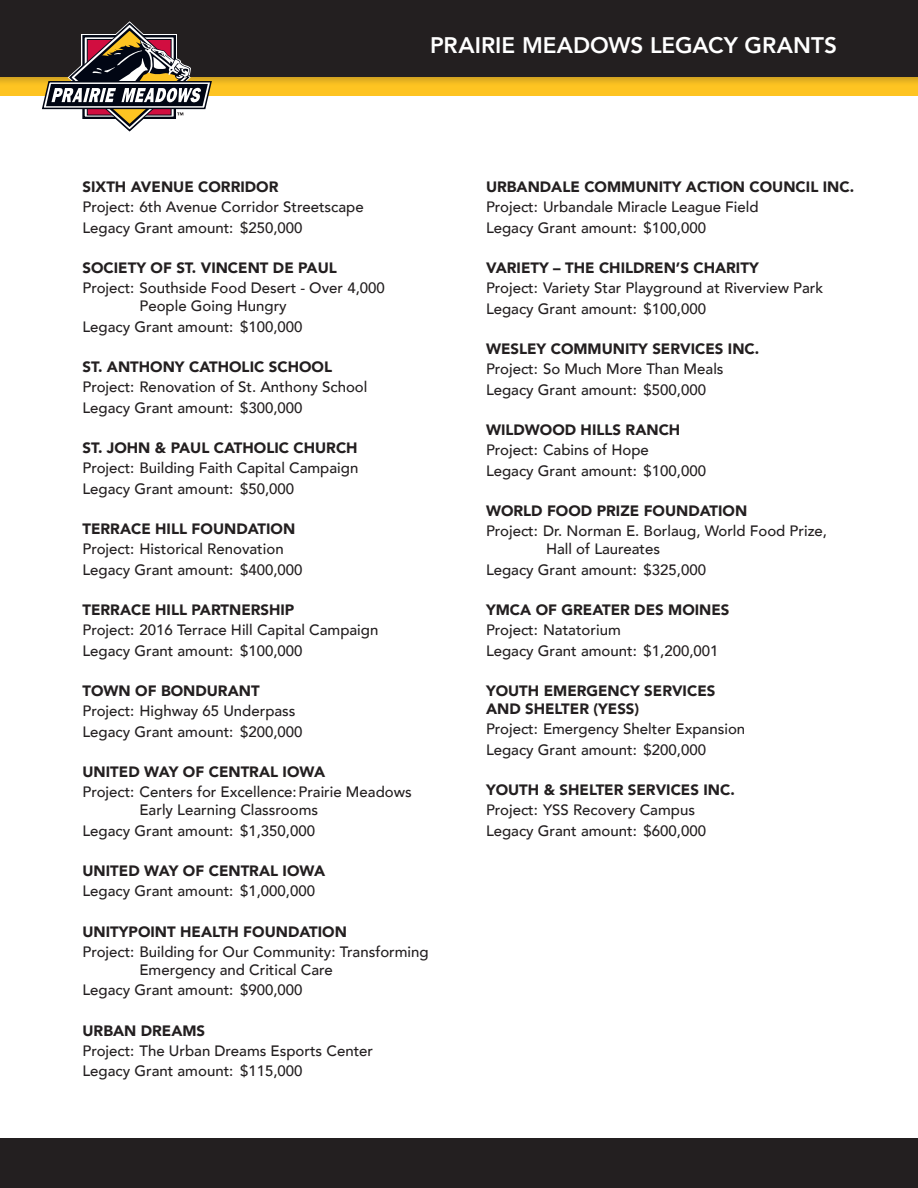
<style>
.page{position:relative;width:918px;height:1188px;background:#fff}
.page>*{position:absolute;margin:0;border:0;box-sizing:border-box;transform-origin:0 0}
.t1{font:800 22.5px "Avenir";color:#fff}
.PROJECT{font:500 15px/18px "Avenir";color:#231f20}
.LEGACY{font:500 15px "Avenir";color:#231f20}
.Legacy_Grant_Recipie{font:900 15px/18px "Avenir";color:#231f20}
</style>
<div class="page">
<div style="left:0;top:77px;width:918px;height:19px;background:#fec422"></div>
<div style="left:0;top:0;width:918px;height:87px;background:#231f20;opacity:.25"></div>
<div style="left:0;top:0;width:918px;height:77px;background:#231f20"></div>
<div style="left:0;top:1138px;width:918px;height:50px;background:#231f20"></div>
<svg style="left:42px;top:21px;width:170px;height:111px"></svg>
<h1 class="t1" style="left:430px;top:27px;width:408px">PRAIRIE MEADOWS LEGACY GRANTS</h1>
<p class="Legacy_Grant_Recipie" style="left:82px;top:177px;width:197px">SIXTH AVENUE CORRIDOR</p>
<p class="PROJECT" style="left:82px;top:197px;width:283px">Project: 6th Avenue Corridor Streetscape</p>
<p class="LEGACY" style="left:82px;top:214px;width:222px">Legacy Grant amount: $250,000</p>
<p class="Legacy_Grant_Recipie" style="left:82px;top:258px;width:256px">SOCIETY OF ST. VINCENT DE PAUL</p>
<p class="PROJECT" style="left:140px;top:278px;width:247px;text-indent:-57px">Project: Southside Food Desert - Over 4,000<br>People Going Hungry</p>
<p class="LEGACY" style="left:82px;top:313px;width:222px">Legacy Grant amount: $100,000</p>
<p class="Legacy_Grant_Recipie" style="left:82px;top:357px;width:251px">ST. ANTHONY CATHOLIC SCHOOL</p>
<p class="PROJECT" style="left:82px;top:377px;width:286px">Project: Renovation of St. Anthony School</p>
<p class="LEGACY" style="left:82px;top:394px;width:222px">Legacy Grant amount: $300,000</p>
<p class="Legacy_Grant_Recipie" style="left:82px;top:438px;width:277px">ST. JOHN &amp; PAUL CATHOLIC CHURCH</p>
<p class="PROJECT" style="left:82px;top:458px;width:277px">Project: Building Faith Capital Campaign</p>
<p class="LEGACY" style="left:82px;top:475px;width:213px">Legacy Grant amount: $50,000</p>
<p class="Legacy_Grant_Recipie" style="left:82px;top:519px;width:214px">TERRACE HILL FOUNDATION</p>
<p class="PROJECT" style="left:82px;top:539px;width:203px">Project: Historical Renovation</p>
<p class="LEGACY" style="left:82px;top:556px;width:222px">Legacy Grant amount: $400,000</p>
<p class="Legacy_Grant_Recipie" style="left:82px;top:600px;width:213px">TERRACE HILL PARTNERSHIP</p>
<p class="PROJECT" style="left:82px;top:620px;width:297px">Project: 2016 Terrace Hill Capital Campaign</p>
<p class="LEGACY" style="left:82px;top:637px;width:222px">Legacy Grant amount: $100,000</p>
<p class="Legacy_Grant_Recipie" style="left:82px;top:681px;width:179px">TOWN OF BONDURANT</p>
<p class="PROJECT" style="left:82px;top:701px;width:215px">Project: Highway 65 Underpass</p>
<p class="LEGACY" style="left:82px;top:718px;width:222px">Legacy Grant amount: $200,000</p>
<p class="Legacy_Grant_Recipie" style="left:82px;top:762px;width:244px">UNITED WAY OF CENTRAL IOWA</p>
<p class="PROJECT" style="left:140px;top:782px;width:274px;text-indent:-57px">Project: Centers for Excellence:Prairie Meadows<br>Early Learning Classrooms</p>
<p class="LEGACY" style="left:82px;top:817px;width:234px">Legacy Grant amount: $1,350,000</p>
<p class="Legacy_Grant_Recipie" style="left:82px;top:861px;width:244px">UNITED WAY OF CENTRAL IOWA</p>
<p class="LEGACY" style="left:82px;top:878px;width:234px">Legacy Grant amount: $1,000,000</p>
<p class="Legacy_Grant_Recipie" style="left:82px;top:922px;width:266px">UNITYPOINT HEALTH FOUNDATION</p>
<p class="PROJECT" style="left:140px;top:942px;width:291px;text-indent:-57px">Project: Building for Our Community: Transforming<br>Emergency and Critical Care</p>
<p class="LEGACY" style="left:82px;top:977px;width:222px">Legacy Grant amount: $900,000</p>
<p class="Legacy_Grant_Recipie" style="left:82px;top:1021px;width:124px">URBAN DREAMS</p>
<p class="LEGACY" style="left:82px;top:1038px;width:292px">Project: The Urban Dreams Esports Center</p>
<p class="LEGACY" style="left:82px;top:1058px;width:222px">Legacy Grant amount: $115,000</p>
<p class="Legacy_Grant_Recipie" style="left:486px;top:177px;width:370px">URBANDALE COMMUNITY ACTION COUNCIL INC.</p>
<p class="PROJECT" style="left:486px;top:197px;width:274px">Project: Urbandale Miracle League Field</p>
<p class="LEGACY" style="left:486px;top:214px;width:222px">Legacy Grant amount: $100,000</p>
<p class="Legacy_Grant_Recipie" style="left:486px;top:258px;width:274px">VARIETY – THE CHILDREN’S CHARITY</p>
<p class="PROJECT" style="left:486px;top:278px;width:339px">Project: Variety Star Playground at Riverview Park</p>
<p class="LEGACY" style="left:486px;top:295px;width:222px">Legacy Grant amount: $100,000</p>
<p class="Legacy_Grant_Recipie" style="left:486px;top:339px;width:275px">WESLEY COMMUNITY SERVICES INC.</p>
<p class="LEGACY" style="left:486px;top:356px;width:239px">Project: So Much More Than Meals</p>
<p class="LEGACY" style="left:486px;top:376px;width:222px">Legacy Grant amount: $500,000</p>
<p class="Legacy_Grant_Recipie" style="left:486px;top:420px;width:196px">WILDWOOD HILLS RANCH</p>
<p class="PROJECT" style="left:486px;top:440px;width:164px">Project: Cabins of Hope</p>
<p class="LEGACY" style="left:486px;top:457px;width:222px">Legacy Grant amount: $100,000</p>
<p class="Legacy_Grant_Recipie" style="left:486px;top:501px;width:263px">WORLD FOOD PRIZE FOUNDATION</p>
<p class="PROJECT" style="left:546px;top:521px;width:283px;text-indent:-60px">Project: Dr. Norman E. Borlaug, World Food Prize,<br>Hall of Laureates</p>
<p class="LEGACY" style="left:486px;top:556px;width:222px">Legacy Grant amount: $325,000</p>
<p class="Legacy_Grant_Recipie" style="left:486px;top:600px;width:245px">YMCA OF GREATER DES MOINES</p>
<p class="PROJECT" style="left:486px;top:620px;width:136px">Project: Natatorium</p>
<p class="LEGACY" style="left:486px;top:637px;width:234px">Legacy Grant amount: $1,200,001</p>
<p class="Legacy_Grant_Recipie" style="left:486px;top:681px;width:231px">YOUTH EMERGENCY SERVICES<br>AND SHELTER (YESS)</p>
<p class="PROJECT" style="left:486px;top:719px;width:261px">Project: Emergency Shelter Expansion</p>
<p class="LEGACY" style="left:486px;top:736px;width:222px">Legacy Grant amount: $200,000</p>
<p class="Legacy_Grant_Recipie" style="left:486px;top:780px;width:250px">YOUTH &amp; SHELTER SERVICES INC.</p>
<p class="LEGACY" style="left:486px;top:797px;width:211px">Project: YSS Recovery Campus</p>
<p class="LEGACY" style="left:486px;top:817px;width:222px">Legacy Grant amount: $600,000</p>
</div>
